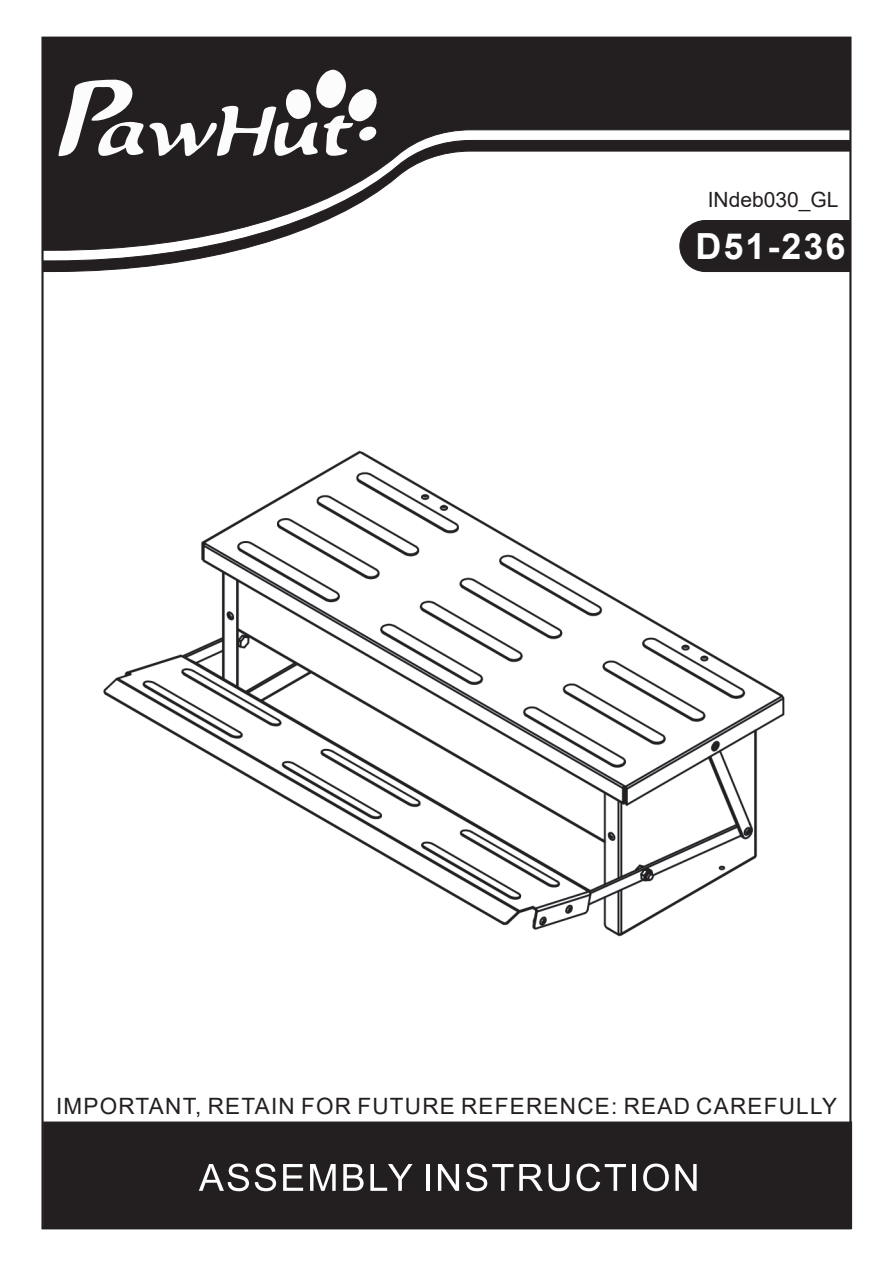
<style>
.page{position:relative;width:893px;height:1263px;background:#fff}
.page>*{position:absolute;margin:0;border:0;box-sizing:border-box;transform-origin:0 0}
.t1{font:700 36px "Arial";letter-spacing:.055em;color:#fff}
.t2{font:22.5px "Arial";letter-spacing:.055em;color:#231f20}
.t3{font:21px "Arial";color:#231f20}
</style>
<div class="page">
<img style="left:103px;top:450px;width:682px;height:487px">
<div style="left:43px;top:1122px;width:809px;height:106px;background:#231f20"></div>
<svg style="left:199px;top:1163px;width:50px;height:28px"></svg>
<svg style="left:255px;top:1163px;width:21px;height:28px"></svg>
<svg style="left:283px;top:1164px;width:20px;height:27px"></svg>
<svg style="left:310px;top:1164px;width:26px;height:27px"></svg>
<svg style="left:343px;top:1164px;width:21px;height:27px"></svg>
<svg style="left:370px;top:1164px;width:43px;height:27px"></svg>
<hr style="left:426px;top:1164px;width:4px;height:27px;background:#fff">
<svg style="left:438px;top:1164px;width:21px;height:27px"></svg>
<svg style="left:466px;top:1163px;width:47px;height:28px"></svg>
<svg style="left:519px;top:1164px;width:51px;height:27px"></svg>
<svg style="left:577px;top:1163px;width:49px;height:28px"></svg>
<hr style="left:632px;top:1164px;width:4px;height:27px;background:#fff">
<svg style="left:643px;top:1163px;width:26px;height:28px"></svg>
<svg style="left:675px;top:1164px;width:22px;height:27px"></svg>
<svg style="left:42px;top:37px;width:809px;height:103px;background:#312d2e"></svg>
<svg style="left:42px;top:140px;width:809px;height:132px"></svg>
<svg style="left:59px;top:67px;width:322px;height:91px"></svg>
<div style="left:679px;top:220px;width:172px;height:52px;background:#231f20"></div>
<p class="t3" style="left:708px;top:185px;width:132px">INdeb030_GL</p>
<h1 class="t1" style="left:695px;top:221px;width:152px">D51-236</h1>
<p class="t2" style="left:56px;top:1090px;width:783px">IMPORTANT, RETAIN FOR FUTURE REFERENCE: READ CAREFULLY</p>
</div>
